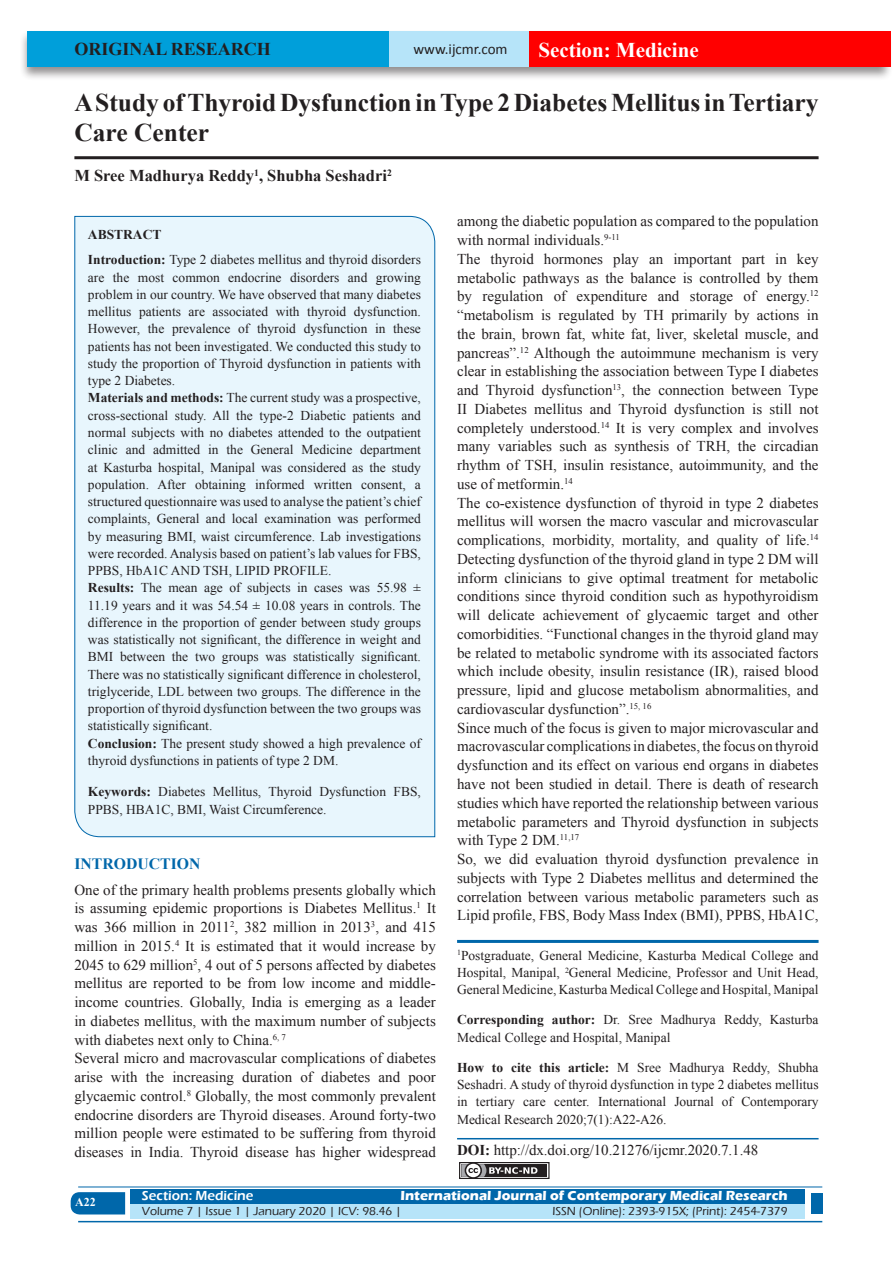
<style>
.page{position:relative;width:893px;height:1263px;background:#fff}
.page>*{position:absolute;margin:0;border:0;box-sizing:border-box;transform-origin:0 0}
.A_Title_New{font:700 25.5px/30px "Times New Roman";color:#231f20}
.t1{font:700 21px "Times New Roman";color:#fff}
.AT_new{font:700 18px "Times New Roman";color:#231f20}
.AU-New{font:700 16.5px "Times New Roman";color:#231f20}
.t2{font:700 15.75px "Times New Roman";color:#0067aa}
.TX_New{font:15px/18.8px "Times New Roman";color:#231f20;text-align:justify}
.t3{font:15px "Calibri";color:#231f20}
.HTC_new{font:13.5px/17.2px "Times New Roman";color:#231f20}
.Affi_New{font:13.5px/17.2px "Times New Roman";color:#231f20;text-align:justify}
.Corresponding{font:13.5px/17.2px "Times New Roman";color:#231f20}
.t4{font:700 13.5px "Eras ITC";color:#fff}
.t5{font:600 13.5px "Eras ITC";color:#fff}
.t6{font:500 12px "Eras ITC";color:#231f20}
.t7{font:700 12px "Times New Roman";color:#fff}
.s1{font-weight:700}
</style>
<div class="page">
<svg style="left:71px;top:1192px;width:54px;height:22px"></svg>
<div style="left:130px;top:1189px;width:674px;height:15px;background:#0067aa"></div>
<div style="left:130px;top:1204px;width:674px;height:15px;background:#b6e4f9"></div>
<hr style="left:78px;top:1186px;width:744px;height:1px;background:#0067aa">
<hr style="left:78px;top:1221px;width:744px;height:1px;background:#0067aa">
<div style="left:811px;top:1193px;width:11px;height:21px;background:#0067aa"></div>
<div style="left:19px;top:29px;width:874px;height:52px;background:#231f20;opacity:.5"></div>
<div style="left:28px;top:31px;width:857px;height:35px;background:#b6e4f9"></div>
<div style="left:28px;top:31px;width:361px;height:35px;background:#009fda"></div>
<div style="left:530px;top:31px;width:361px;height:35px;background:#f00"></div>
<div style="left:459px;top:1162px;width:91px;height:17px;border:1px solid #231f20"></div>
<div style="left:461px;top:1164px;width:86px;height:13px;background:#231f20"></div>
<svg style="left:461px;top:1162px;width:76px;height:17px"></svg>
<hr style="left:74px;top:156px;width:745px;height:3px;background:#231f20">
<div style="left:74px;top:216px;width:361px;height:621px;background:#e8f6fd"></div>
<hr style="left:457px;top:940px;width:362px;height:3px;background:#0067aa">
<hr style="left:457px;top:1138px;width:362px;height:1px;background:#0067aa">
<p class="AT_new" style="left:74px;top:36px;width:198px">ORIGINAL RESEARCH</p>
<p class="t3" style="left:413px;top:40px;width:96px">www.ijcmr.com</p>
<h2 class="t1" style="left:538px;top:35px;width:162px">Section: Medicine</h2>
<p class="A_Title_New" style="left:74px;top:87px;width:746px">A Study of Thyroid Dysfunction in Type 2 Diabetes Mellitus in Tertiary<br>Care Center</p>
<p class="AU-New" style="left:74px;top:164px;width:319px">M Sree Madhurya Reddy<sup>1</sup>, Shubha Seshadri<sup>2</sup></p>
<p class="HTC_new" style="left:88px;top:221px;width:335px;line-height:25.8px"><span class="s1">ABSTRACT<br>Introduction:</span> Type 2 diabetes mellitus and thyroid disorders</p>
<p class="HTC_new" style="left:88px;top:268px;width:335px">are the most common endocrine disorders and growing problem in our country. We have observed that many diabetes mellitus patients are associated with thyroid dysfunction.<br>However, the prevalence of thyroid dysfunction in these patients has not been investigated. We conducted this study to study the proportion of Thyroid dysfunction in patients with type 2 Diabetes.<br><span class="s1">Materials and methods:</span> The current study was a prospective, cross-sectional study. All the type-2 Diabetic patients and normal subjects with no diabetes attended to the outpatient clinic and admitted in the General Medicine department at Kasturba hospital, Manipal was considered as the study population. After obtaining informed written consent, a structured questionnaire was used to analyse the patient’s chief complaints, General and local examination was performed by measuring BMI, waist circumference. Lab investigations were recorded. Analysis based on patient’s lab values for FBS, PPBS, HbA1C AND TSH, LIPID PROFILE.<br><span class="s1">Results:</span> The mean age of subjects in cases was 55.98 ± 11.19 years and it was 54.54 ± 10.08 years in controls. The difference in the proportion of gender between study groups was statistically not significant, the difference in weight and BMI between the two groups was statistically significant.<br>There was no statistically significant difference in cholesterol, triglyceride, LDL between two groups. The difference in the proportion of thyroid dysfunction between the two groups was statistically significant.<br><span class="s1">Conclusion:</span> The present study showed a high prevalence of thyroid dysfunctions in patients of type 2 DM.</p>
<p class="HTC_new" style="left:88px;top:782px;width:334px;line-height:18px"><span class="s1">Keywords:</span> Diabetes Mellitus, Thyroid Dysfunction FBS,<br>PPBS, HBA1C, BMI, Waist Circumference.</p>
<h1 class="t2" style="left:74px;top:853px;width:127px">INTRODUCTION</h1>
<p class="TX_New" style="left:74px;top:880px;width:363px">One of the primary health problems presents globally which is assuming epidemic proportions is Diabetes Mellitus.<sup>1</sup> It was 366 million in 2011<sup>2</sup>, 382 million in 2013<sup>3</sup>, and 415 million in 2015.<sup>4</sup> It is estimated that it would increase by 2045 to 629 million<sup>5</sup>, 4 out of 5 persons affected by diabetes mellitus are reported to be from low income and middle&shy;income countries. Globally, India is emerging as a leader in diabetes mellitus, with the maximum number of subjects with diabetes next only to China.<sup>6,</sup> <sup>7</sup></p>
<p class="TX_New" style="left:74px;top:1049px;width:363px">Several micro and macrovascular complications of diabetes arise with the increasing duration of diabetes and poor glycaemic control.<sup>8</sup> Globally, the most commonly prevalent endocrine disorders are Thyroid diseases. Around forty-two million people were estimated to be suffering from thyroid diseases in India. Thyroid disease has higher widespread</p>
<p class="TX_New" style="left:457px;top:212px;width:363px">among the diabetic population as compared to the population with normal individuals.<sup>9-11</sup></p>
<p class="TX_New" style="left:457px;top:249px;width:363px">The thyroid hormones play an important part in key metabolic pathways as the balance is controlled by them by regulation of expenditure and storage of energy.<sup>12 </sup>“metabolism is regulated by TH primarily by actions in the brain, brown fat, white fat, liver, skeletal muscle, and pancreas”.<sup>12</sup> Although the autoimmune mechanism is very clear in establishing the association between Type I diabetes and Thyroid dysfunction<sup>13</sup>, the connection between Type II Diabetes mellitus and Thyroid dysfunction is still not completely understood.<sup>14</sup> It is very complex and involves many variables such as synthesis of TRH, the circadian rhythm of TSH, insulin resistance, autoimmunity, and the use of metformin.<sup>14</sup></p>
<p class="TX_New" style="left:457px;top:493px;width:363px">The co-existence dysfunction of thyroid in type 2 diabetes mellitus will worsen the macro vascular and microvascular complications, morbidity, mortality, and quality of life.<sup>14<br></sup>Detecting dysfunction of the thyroid gland in type 2 DM will inform clinicians to give optimal treatment for metabolic conditions since thyroid condition such as hypothyroidism will delicate achievement of glycaemic target and other comorbidities. “Functional changes in the thyroid gland may be related to metabolic syndrome with its associated factors which include obesity, insulin resistance (IR), raised blood pressure, lipid and glucose metabolism abnormalities, and cardiovascular dysfunction”.<sup>15,</sup> <sup>16</sup></p>
<p class="TX_New" style="left:457px;top:718px;width:363px">Since much of the focus is given to major microvascular and macrovascular complications in diabetes, the focus on thyroid dysfunction and its effect on various end organs in diabetes have not been studied in detail. There is death of research studies which have reported the relationship between various metabolic parameters and Thyroid dysfunction in subjects with Type 2 DM.<sup>11,17</sup></p>
<p class="TX_New" style="left:457px;top:849px;width:363px">So, we did evaluation thyroid dysfunction prevalence in subjects with Type 2 Diabetes mellitus and determined the correlation between various metabolic parameters such as Lipid profile, FBS, Body Mass Index (BMI), PPBS, HbA1C,</p>
<p class="Affi_New" style="left:457px;top:946px;width:363px"><sup>1</sup>Postgraduate, General Medicine, Kasturba Medical College and Hospital, Manipal, <sup>2</sup>General Medicine, Professor and Unit Head, General Medicine, Kasturba Medical College and Hospital, Manipal</p>
<p class="Corresponding" style="left:457px;top:1011px;width:363px"><span class="s1">Corresponding author:</span> Dr. Sree Madhurya Reddy, Kasturba<br>Medical College and Hospital, Manipal</p>
<p class="HTC_new" style="left:457px;top:1058px;width:363px;text-align:justify"><span class="s1">How to cite this article:</span> M Sree Madhurya Reddy, Shubha Seshadri. A study of thyroid dysfunction in type 2 diabetes mellitus in tertiary care center. International Journal of Contemporary Medical Research 2020;7(1):A22-A26.</p>
<p class="TX_New" style="left:457px;top:1140px;width:303px"><span class="s1">DOI:</span> http://dx.doi.org/10.21276/ijcmr.2020.7.1.48</p>
<h4 class="t7" style="left:75px;top:1194px;width:22px">A22</h4>
<p class="t5" style="left:142px;top:1188px;width:113px">Section: Medicine</p>
<p class="t4" style="left:400px;top:1188px;width:389px">International Journal of Contemporary Medical Research</p>
<p class="t6" style="left:142px;top:1204px;width:261px">Volume 7 | Issue 1 | January 2020 | ICV: 98.46 |</p>
<p class="t6" style="left:552px;top:1204px;width:237px">ISSN (Online): 2393-915X; (Print): 2454-7379</p>
</div>
